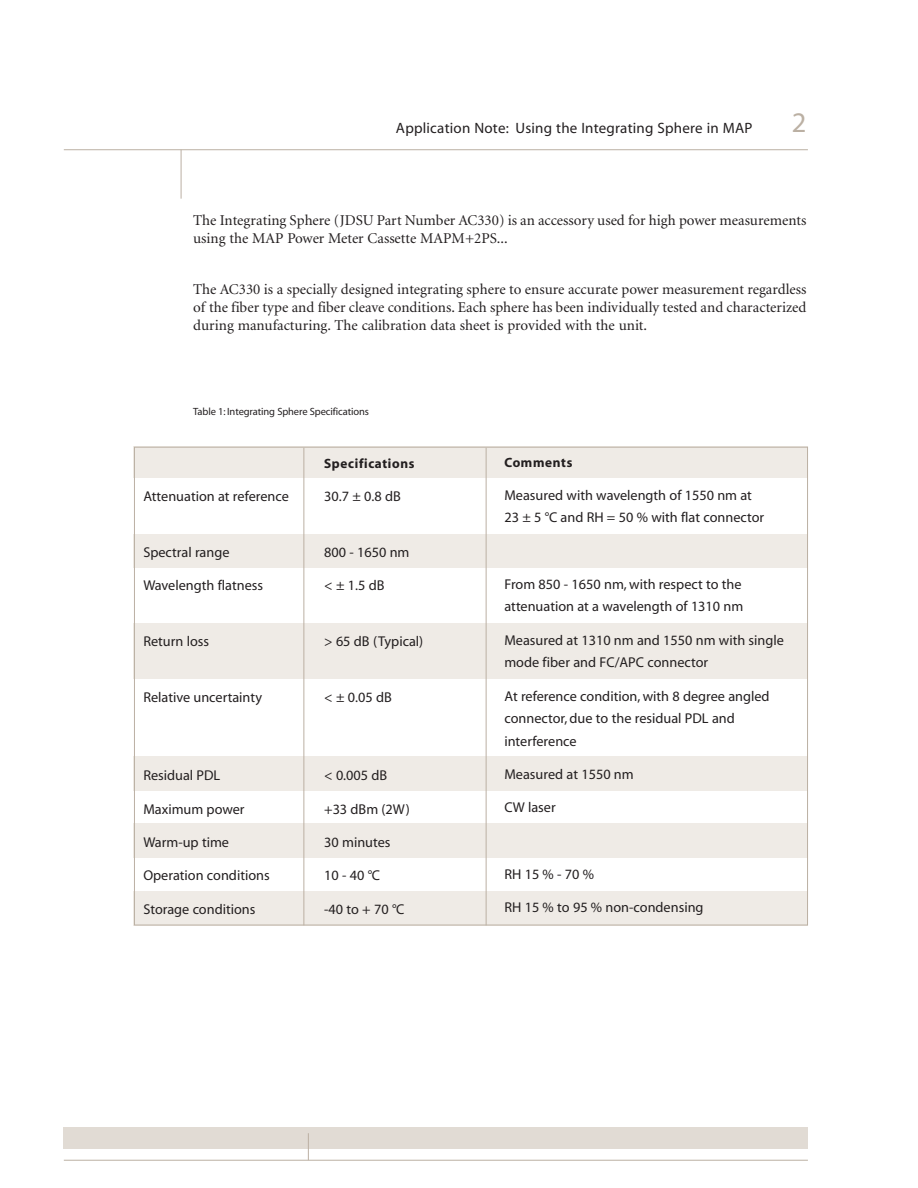
<style>
.page{position:relative;width:918px;height:1188px;background:#fff}
.page>*{position:absolute;margin:0;border:0;box-sizing:border-box;transform-origin:0 0}
.t1{font:28.5px "Myriad MM 400 600";color:#bbb0a3}
.t2{font:15px/18px "Minion";color:#231f20}
.t3{font:15px "Myriad MM 400 600";letter-spacing:.015em;color:#231f20}
.t4{font:14.25px/22.5px "Myriad";color:#231f20}
.t5{font:13.5px "Myriad Headline";letter-spacing:.055em;color:#231f20}
.t6{font:10.5px "Myriad MM 400 600";letter-spacing:-.01em;color:#231f20}
</style>
<div class="page">
<hr style="left:181px;top:150px;width:1px;height:49px;background:#bbb0a3">
<hr style="left:64px;top:149px;width:744px;height:1px;background:#bbb0a3">
<div style="left:64px;top:1127px;width:744px;height:21px;background:#e1dbd4"></div>
<svg style="left:308px;top:1133px;width:1px;height:27px"></svg>
<hr style="left:64px;top:1160px;width:744px;height:1px;background:#bbb0a3">
<div style="left:133px;top:446px;width:675px;height:32px;background:#efebe6"></div>
<div style="left:133px;top:534px;width:675px;height:33px;background:#efebe6"></div>
<div style="left:133px;top:623px;width:675px;height:56px;background:#efebe6"></div>
<div style="left:133px;top:756px;width:675px;height:35px;background:#efebe6"></div>
<div style="left:133px;top:823px;width:675px;height:35px;background:#efebe6"></div>
<div style="left:133px;top:891px;width:675px;height:35px;background:#efebe6"></div>
<hr style="left:304px;top:448px;width:1px;height:477px;background:#bbb0a3">
<hr style="left:486px;top:448px;width:1px;height:477px;background:#bbb0a3">
<p class="t3" style="left:396px;top:122px;width:358px">Application Note: Using the Integrating Sphere in MAP</p>
<h1 class="t1" style="left:792px;top:112px;width:16px">2</h1>
<p class="t2" style="left:193px;top:212px;width:615px">The Integrating Sphere (JDSU Part Number AC330) is an accessory used for high power measurements using the MAP Power Meter Cassette MAPM+2PS...</p>
<p class="t2" style="left:193px;top:281px;width:615px;text-align:justify">The AC330 is a specially designed integrating sphere to ensure accurate power measurement regardless of the fiber type and fiber cleave conditions. Each sphere has been individually tested and characterized during manufacturing. The calibration data sheet is provided with the unit.</p>
<p class="t6" style="left:193px;top:408px;width:177px">Table 1: Integrating Sphere Specifications</p>
<p class="t4" style="left:143px;top:486px;width:147px">Attenuation at reference</p>
<p class="t5" style="left:324px;top:458px;width:92px">Specifications</p>
<p class="t4" style="left:324px;top:486px;width:78px">30.7 ± 0.8 dB</p>
<p class="t4" style="left:143px;top:542px;width:88px">Spectral range</p>
<p class="t4" style="left:143px;top:576px;width:121px">Wavelength flatness</p>
<p class="t4" style="left:324px;top:542px;width:87px">800 - 1650 nm</p>
<p class="t4" style="left:324px;top:576px;width:62px">&lt; ± 1.5 dB</p>
<p class="t4" style="left:143px;top:631px;width:67px">Return loss</p>
<p class="t4" style="left:324px;top:631px;width:101px">&gt; 65 dB (Typical)</p>
<p class="t4" style="left:143px;top:687px;width:120px">Relative uncertainty</p>
<p class="t4" style="left:324px;top:687px;width:69px">&lt; ± 0.05 dB</p>
<p class="t4" style="left:143px;top:765px;width:79px">Residual PDL</p>
<p class="t4" style="left:143px;top:799px;width:103px">Maximum power</p>
<p class="t4" style="left:143px;top:832px;width:87px">Warm-up time</p>
<p class="t4" style="left:143px;top:865px;width:128px">Operation conditions</p>
<p class="t4" style="left:143px;top:899px;width:114px">Storage conditions</p>
<p class="t4" style="left:324px;top:765px;width:65px">&lt; 0.005 dB</p>
<p class="t4" style="left:324px;top:799px;width:87px">+33 dBm (2W)</p>
<p class="t4" style="left:324px;top:832px;width:68px">30 minutes</p>
<p class="t4" style="left:324px;top:865px;width:58px">10 - 40 °C</p>
<p class="t4" style="left:324px;top:899px;width:82px">-40 to + 70 °C</p>
<p class="t5" style="left:504px;top:457px;width:69px">Comments</p>
<p class="t4" style="left:504px;top:485px;width:261px">Measured with wavelength of 1550 nm at<br>23 ± 5 °C and RH = 50 % with flat connector</p>
<p class="t4" style="left:504px;top:574px;width:240px">From 850 - 1650 nm, with respect to the attenuation at a wavelength of 1310 nm</p>
<p class="t4" style="left:504px;top:630px;width:281px">Measured at 1310 nm and 1550 nm with single mode fiber and FC/APC connector</p>
<p class="t4" style="left:504px;top:686px;width:267px">At reference condition, with 8 degree angled connector, due to the residual PDL and interference</p>
<p class="t4" style="left:504px;top:764px;width:131px">Measured at 1550 nm</p>
<p class="t4" style="left:504px;top:797px;width:53px">CW laser</p>
<p class="t4" style="left:504px;top:864px;width:91px">RH 15 % - 70 %</p>
<p class="t4" style="left:504px;top:897px;width:201px">RH 15 % to 95 % non-condensing</p>
</div>
